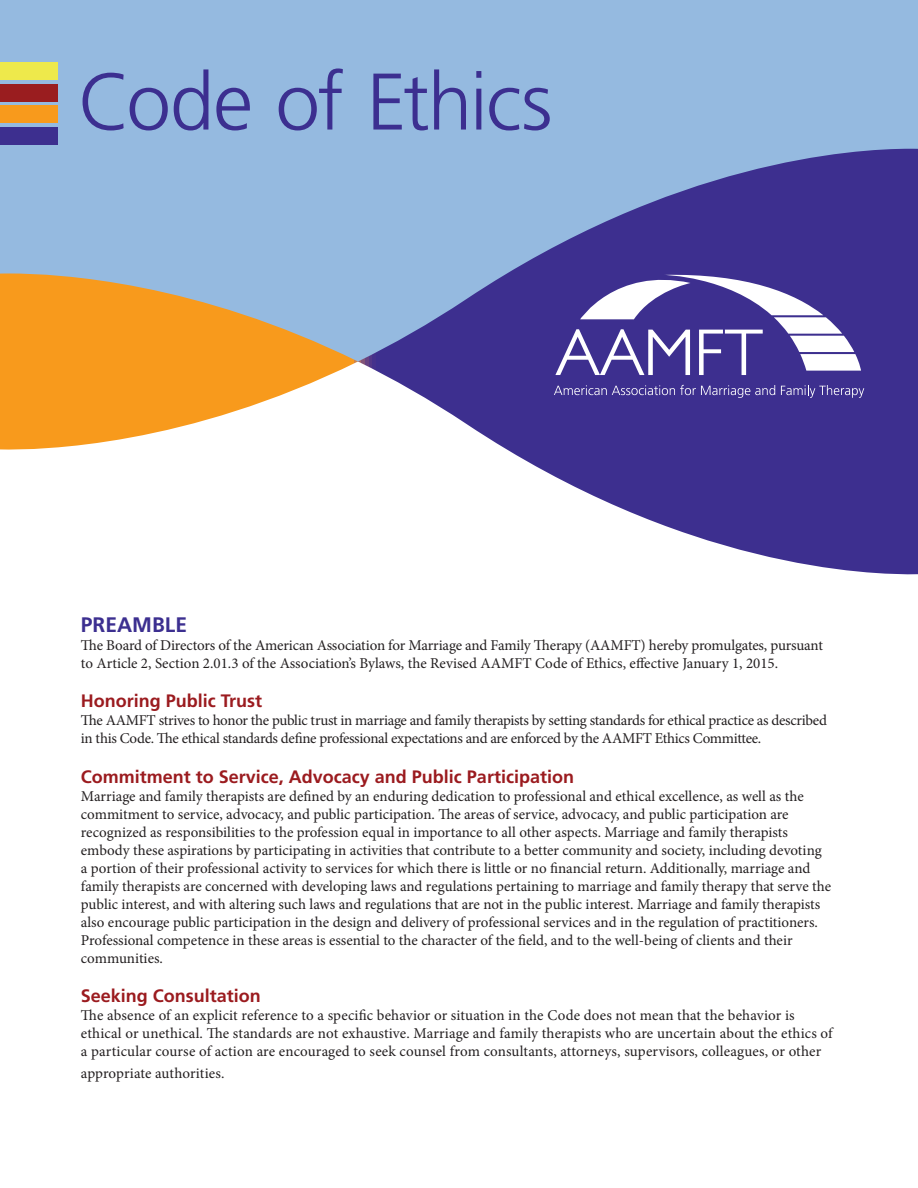
<style>
.page{position:relative;width:918px;height:1188px;background:#fff}
.page>*{position:absolute;margin:0;border:0;box-sizing:border-box;transform-origin:0 0}
.t1{font:300 80.1px "Frutiger";letter-spacing:-.025em;color:#3c2f90}
.blue_head_1{font:700 21px "Frutiger";color:#3c2f90}
.red_head_2{font:700 18px "Frutiger";color:#9b1b1f}
.t2{font:15px/18px "Minion Pro";color:#231f20}
.t3{font:15px/18px "Minion Pro";letter-spacing:-.02em;color:#231f20}
</style>
<div class="page">
<div style="left:0;top:0;width:918px;height:362px;background:#95bae0"></div>
<svg style="left:0;top:149px;width:918px;height:426px"></svg>
<svg style="left:102px;top:520px;width:259px;height:55px"></svg>
<div style="left:0;top:57px;width:72px;height:107px;background:#95bae0"></div>
<div style="left:0;top:63px;width:58px;height:17px;background:#eee94b"></div>
<div style="left:0;top:84px;width:58px;height:17px;background:#9a1d1f"></div>
<div style="left:0;top:106px;width:58px;height:17px;background:#f89a1c"></div>
<div style="left:0;top:127px;width:58px;height:17px;background:#3d2f8f"></div>
<svg style="left:554px;top:385px;width:221px;height:13px;background:#5b4fa0"></svg>
<svg style="left:781px;top:385px;width:83px;height:13px"></svg>
<svg style="left:555px;top:267px;width:306px;height:108px;background:#7167ad"></svg>
<p class="t1" style="left:78px;top:57px;width:476px">Code of Ethics</p>
<p class="blue_head_1" style="left:81px;top:612px;width:108px">PREAMBLE</p>
<p class="t2" style="left:81px;top:636px;width:744px">The Board of Directors of the American Association for Marriage and Family Therapy (AAMFT) hereby promulgates, pursuant to Article 2, Section 2.01.3 of the Association’s Bylaws, the Revised AAMFT Code of Ethics, effective January 1, 2015.</p>
<p class="red_head_2" style="left:81px;top:690px;width:183px">Honoring Public Trust</p>
<p class="t3" style="left:81px;top:712px;width:748px">The AAMFT strives to honor the public trust in marriage and family therapists by setting standards for ethical practice as described in this Code. The ethical standards define professional expectations and are enforced by the AAMFT Ethics Committee.</p>
<p class="red_head_2" style="left:81px;top:766px;width:495px">Commitment to Service, Advocacy and Public Participation</p>
<p class="t2" style="left:81px;top:787px;width:752px">Marriage and family therapists are defined by an enduring dedication to professional and ethical excellence, as well as the commitment to service, advocacy, and public participation. The areas of service, advocacy, and public participation are recognized as responsibilities to the profession equal in importance to all other aspects. Marriage and family therapists embody these aspirations by participating in activities that contribute to a better community and society, including devoting a portion of their professional activity to services for which there is little or no financial return. Additionally, marriage and family therapists are concerned with developing laws and regulations pertaining to marriage and family therapy that serve the public interest, and with altering such laws and regulations that are not in the public interest. Marriage and family therapists also encourage public participation in the design and delivery of professional services and in the regulation of practitioners.<br>Professional competence in these areas is essential to the character of the field, and to the well-being of clients and their communities.</p>
<p class="red_head_2" style="left:81px;top:986px;width:182px">Seeking Consultation</p>
<p class="t2" style="left:81px;top:1007px;width:753px">The absence of an explicit reference to a specific behavior or situation in the Code does not mean that the behavior is ethical or unethical. The standards are not exhaustive. Marriage and family therapists who are uncertain about the ethics of a particular course of action are encouraged to seek counsel from consultants, attorneys, supervisors, colleagues, or other</p>
<p class="t2" style="left:81px;top:1064px;width:145px">appropriate authorities.</p>
</div>
